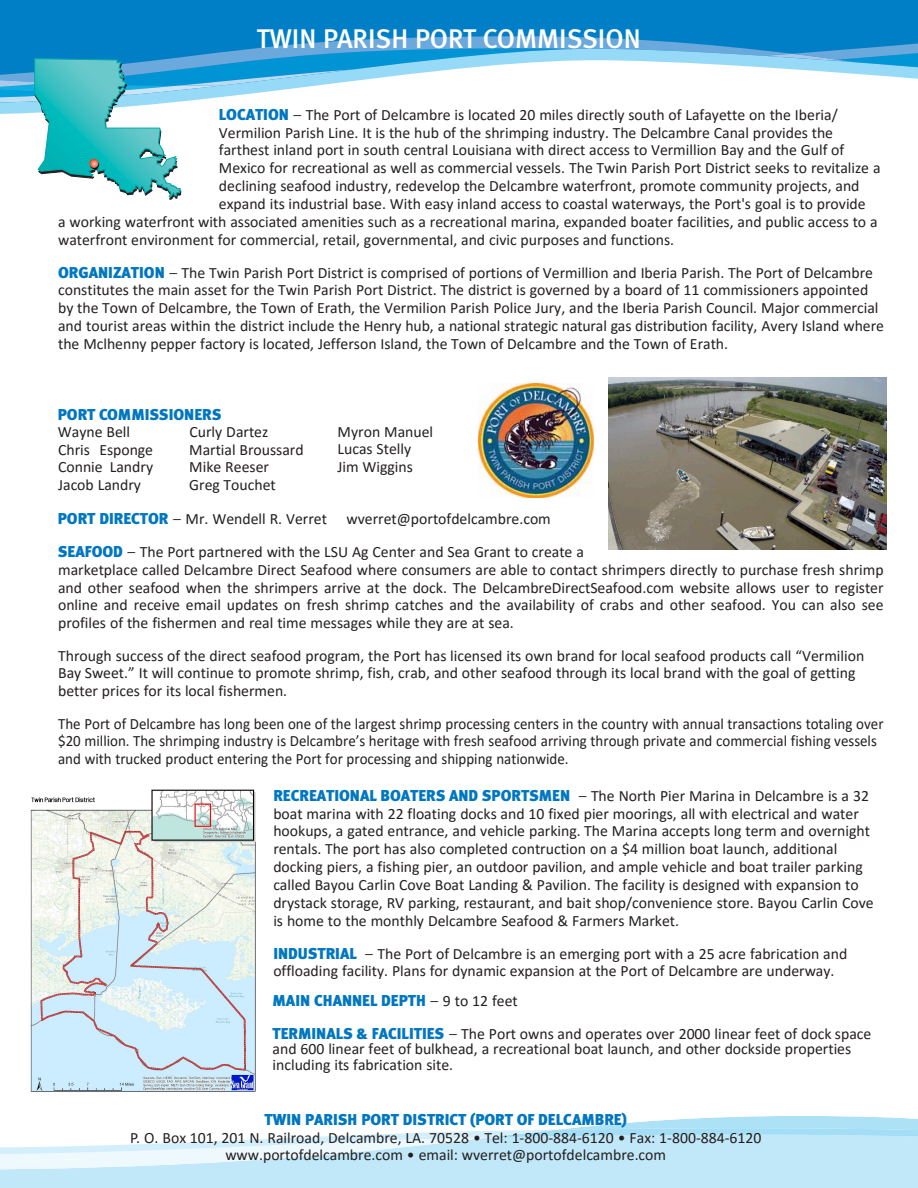
<style>
.page{position:relative;width:918px;height:1188px;background:#fff}
.page>*{position:absolute;margin:0;border:0;box-sizing:border-box;transform-origin:0 0}
.t1{font:500 27px "Meta";color:#fff}
.t2{font:15.75px/17.7px "Calibri";color:#231f20}
.t3{font:15.75px/17.5px "Calibri";color:#231f20;scale:.95 1}
.t4{font:900 15.75px "Meta";color:#0077c0}
.s1{font-family:"Meta";font-weight:900;color:#0077c0}
.s2{font-family:"Meta Normal"}
.s3{font-family:"Meta Normal";font-weight:400;color:#231f20}
.s4{font-family:"Calibri";font-weight:400;color:#231f20}
</style>
<div class="page">
<div style="left:0;top:0;width:918px;height:31px;background:#007fc6"></div>
<div style="left:0;top:31px;width:918px;height:5px;background:#007fc6"></div>
<svg style="left:0;top:36px;width:918px;height:12px;background:#268dcd"></svg>
<svg style="left:575px;top:1116px;width:343px;height:12px;fill:#ace1f6"></svg>
<div style="left:0;top:1170px;width:918px;height:18px;background:#c1e8f8"></div>
<svg style="left:0;top:1128px;width:918px;height:42px"></svg>
<svg style="left:0;top:48px;width:918px;height:152px"></svg>
<img style="left:479px;top:383px;width:114px;height:115px">
<img style="left:30px;top:789px;width:226px;height:303px">
<img style="left:609px;top:377px;width:278px;height:172px">
<h1 class="t1" style="left:257px;top:28px;width:385px">TWIN PARISH PORT COMMISSION</h1>
<p class="t2" style="left:219px;top:106px;width:621px"><span class="s1">LOCATION</span> <span class="s2">–</span> The Port of Delcambre is located 20 miles directly south of Lafayette on the Iberia/</p>
<p class="t2" style="left:219px;top:123px;width:616px">Vermilion Parish Line. It is the hub of the shrimping industry. The Delcambre Canal provides the</p>
<p class="t2" style="left:219px;top:141px;width:627px">farthest inland port in south central Louisiana with direct access to Vermillion Bay and the Gulf of</p>
<p class="t2" style="left:219px;top:159px;width:663px">Mexico for recreational as well as commercial vessels. The Twin Parish Port District seeks to revitalize a</p>
<p class="t2" style="left:219px;top:177px;width:642px">declining seafood industry, redevelop the Delcambre waterfront, promote community projects, and</p>
<p class="t2" style="left:219px;top:194px;width:648px">expand its industrial base. With easy inland access to coastal waterways, the Port's goal is to provide</p>
<p class="t2" style="left:58px;top:212px;width:821px">a working waterfront with associated amenities such as a recreational marina, expanded boater facilities, and public access to a</p>
<p class="t2" style="left:58px;top:231px;width:618px">waterfront environment for commercial, retail, governmental, and civic purposes and functions.</p>
<p class="t2" style="left:58px;top:264px;width:828px"><span class="s1">ORGANIZATION</span> <span class="s2">–</span> The Twin Parish Port District is comprised of portions of Vermillion and Iberia Parish. The Port of Delcambre constitutes the main asset for the Twin Parish Port District. The district is governed by a board of 11 commissioners appointed by the Town of Delcambre, the Town of Erath, the Vermilion Parish Police Jury, and the Iberia Parish Council. Major commercial and tourist areas within the district include the Henry hub, a national strategic natural gas distribution facility, Avery Island where the Mclhenny pepper factory is located, Jefferson Island, the Town of Delcambre and the Town of Erath.</p>
<p class="t4" style="left:58px;top:408px;width:165px">PORT COMMISSIONERS</p>
<p class="t2" style="left:58px;top:422px;width:74px">Wayne Bell</p>
<p class="t2" style="left:189px;top:422px;width:80px">Curly Dartez</p>
<p class="t2" style="left:338px;top:423px;width:97px">Myron Manuel<br>Lucas Stelly<br>Jim Wiggins</p>
<p class="t2" style="left:58px;top:440px;width:97px;text-align:justify">Chris Esponge Connie Landry Jacob Landry</p>
<p class="t2" style="left:189px;top:440px;width:116px">Martial Broussard<br>Mike Reeser<br>Greg Touchet</p>
<p class="t2" style="left:58px;top:502px;width:528px;line-height:33px"><span class="s1">PORT DIRECTOR</span> <span class="s2">–</span> Mr. Wendell R. Verret wverret@portofdelcambre.com<br><span class="s1">SEAFOOD</span> <span class="s2">–</span> The Port partnered with the LSU Ag Center and Sea Grant to create a</p>
<p class="t2" style="left:58px;top:560px;width:827px;text-align:justify">marketplace called Delcambre Direct Seafood where consumers are able to contact shrimpers directly to purchase fresh shrimp and other seafood when the shrimpers arrive at the dock. The DelcambreDirectSeafood.com website allows user to register online and receive email updates on fresh shrimp catches and the availability of crabs and other seafood. You can also see profiles of the fishermen and real time messages while they are at sea.</p>
<p class="t2" style="left:58px;top:646px;width:808px">Through success of the direct seafood program, the Port has licensed its own brand for local seafood products call “Vermilion<br>Bay Sweet.” It will continue to promote shrimp, fish, crab, and other seafood through its local brand with the goal of getting better prices for its local fishermen.</p>
<p class="t3" style="left:58px;top:714px;width:870px">The Port of Delcambre has long been one of the largest shrimp processing centers in the country with annual transactions totaling over $20 million. The shrimping industry is Delcambre’s heritage with fresh seafood arriving through private and commercial fishing vessels and with trucked product entering the Port for processing and shipping nationwide.</p>
<p class="t2" style="left:273px;top:787px;width:602px"><span class="s1">RECREATIONAL BOATERS AND SPORTSMEN</span> <span class="s2">–</span> The North Pier Marina in Delcambre is a 32 boat marina with 22 floating docks and 10 fixed pier moorings, all with electrical and water hookups, a gated entrance, and vehicle parking. The Marina accepts long term and overnight rentals. The port has also completed contruction on a $4 million boat launch, additional docking piers, a fishing pier, an outdoor pavilion, and ample vehicle and boat trailer parking called Bayou Carlin Cove Boat Landing &amp; Pavilion. The facility is designed with expansion to drystack storage, RV parking, restaurant, and bait shop/convenience store. Bayou Carlin Cove is home to the monthly Delcambre Seafood &amp; Farmers Market.</p>
<p class="t2" style="left:273px;top:945px;width:575px;line-height:16.8px"><span class="s1">INDUSTRIAL</span> <span class="s2">–</span> The Port of Delcambre is an emerging port with a 25 acre fabrication and offloading facility. Plans for dynamic expansion at the Port of Delcambre are underway.</p>
<p class="t4" style="left:273px;top:994px;width:247px">MAIN CHANNEL DEPTH <span class="s3">–</span> <span class="s4">9 to 12 feet</span></p>
<p class="t2" style="left:273px;top:1025px;width:600px;line-height:15.6px"><span class="s1">TERMINALS &amp; FACILITIES</span> <span class="s2">–</span> The Port owns and operates over 2000 linear feet of dock space and 600 linear feet of bulkhead, a recreational boat launch, and other dockside properties including its fabrication site.</p>
<p class="t4" style="left:265px;top:1114px;width:364px">TWIN PARISH PORT DISTRICT (PORT OF DELCAMBRE)</p>
<p class="t2" style="left:130px;top:1128px;width:633px;text-align:center">P. O. Box 101, 201 N. Railroad, Delcambre, LA. 70528 • Tel: 1-800-884-6120 • Fax: 1-800-884-6120 www.portofdelcambre.com • email: wverret@portofdelcambre.com</p>
</div>
